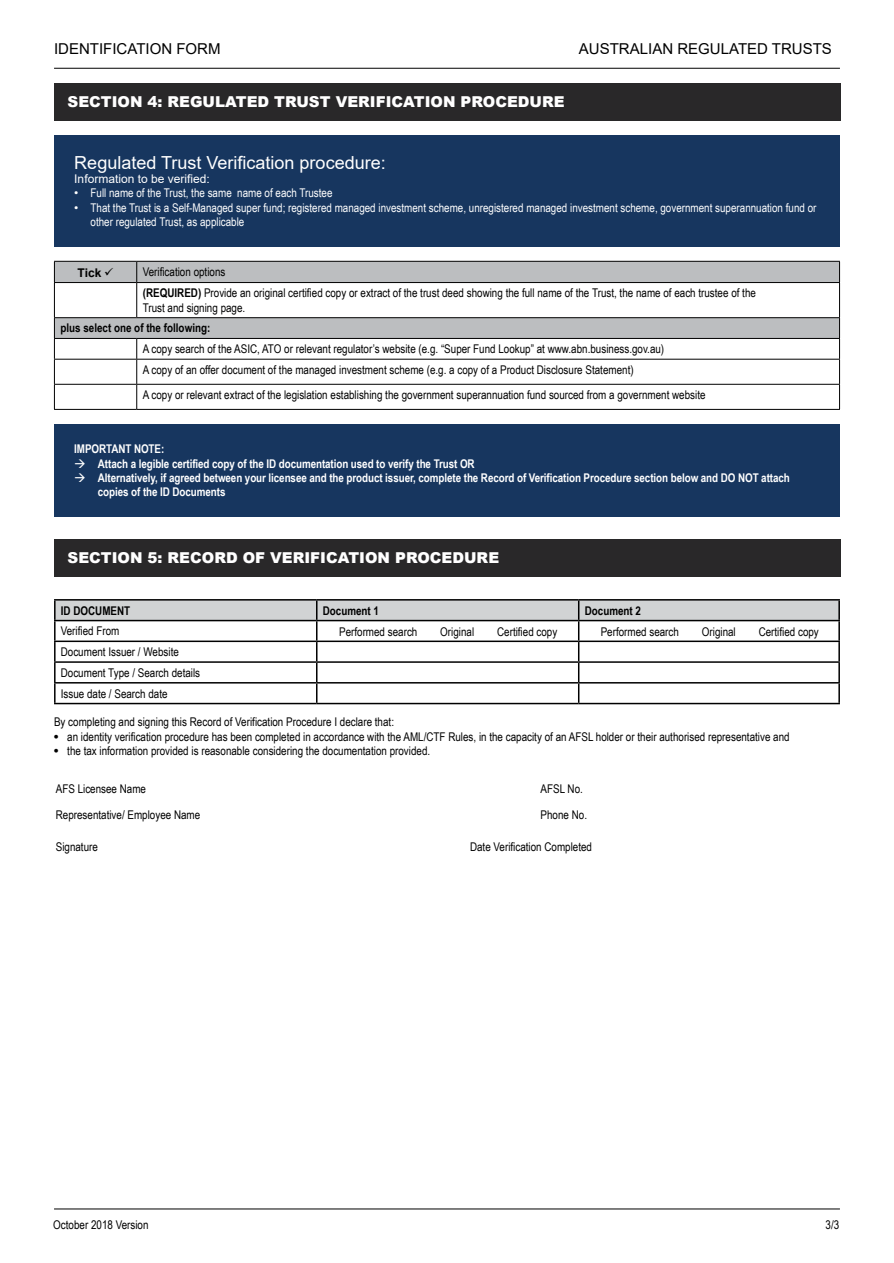
<style>
.page{position:relative;width:894px;height:1263px;background:#fff}
.page>*{position:absolute;margin:0;border:0;box-sizing:border-box;transform-origin:0 0}
.t1{font:18px "Arial";color:#fff}
.t2{font:900 15px "Arial";color:#fff}
.t3{font:15px "Arial";color:#000}
.t4{font:12px/20.7px "Arial Narrow";color:#000}
.t5{font:700 12px/14.4px "Arial Narrow";letter-spacing:-.005em;color:#fff}
.t6{font:12px/14.4px "Arial Narrow";color:#fff}
.t7{font:700 12px "Arial Narrow";color:#000}
.t8{font:12px "Arial";color:#fff}
.t9{font:700 12px "Arial";color:#000}
.s1{font-family:"Arial"}
.s2{font-weight:700}
.s3{font-family:"Helvetica"}
</style>
<div class="page">
<hr style="left:54px;top:1208px;width:785px;height:1px;background:#000">
<hr style="left:54px;top:68px;width:785px;height:1px;background:#000">
<div style="left:54px;top:83px;width:786px;height:38px;background:#292829"></div>
<div style="left:54px;top:539px;width:786px;height:38px;background:#292829"></div>
<div style="left:54px;top:135px;width:784px;height:111px;background:#17365f"></div>
<svg style="left:55px;top:262px;width:783px;height:76px;fill:#bcbec0"></svg>
<hr style="left:54px;top:261px;width:83px;height:1px;background:#000">
<svg style="left:54px;top:262px;width:1px;height:20px"></svg>
<hr style="left:137px;top:261px;width:702px;height:1px;background:#000">
<svg style="left:136px;top:262px;width:1px;height:20px"></svg>
<svg style="left:838px;top:262px;width:1px;height:20px"></svg>
<hr style="left:54px;top:282px;width:83px;height:1px;background:#000">
<hr style="left:54px;top:283px;width:1px;height:34px;background:#000">
<hr style="left:137px;top:282px;width:702px;height:1px;background:#000">
<hr style="left:136px;top:283px;width:1px;height:34px;background:#000">
<hr style="left:838px;top:283px;width:1px;height:34px;background:#000">
<hr style="left:54px;top:359px;width:83px;height:1px;background:#000">
<hr style="left:137px;top:359px;width:702px;height:1px;background:#000">
<hr style="left:54px;top:384px;width:83px;height:1px;background:#000">
<hr style="left:137px;top:384px;width:702px;height:1px;background:#000">
<svg style="left:136px;top:339px;width:1px;height:70px"></svg>
<hr style="left:54px;top:409px;width:83px;height:1px;background:#000">
<hr style="left:137px;top:409px;width:702px;height:1px;background:#000">
<hr style="left:54px;top:317px;width:83px;height:1px;background:#000">
<svg style="left:54px;top:318px;width:1px;height:91px"></svg>
<hr style="left:54px;top:338px;width:83px;height:1px;background:#000">
<hr style="left:137px;top:317px;width:702px;height:1px;background:#000">
<svg style="left:838px;top:318px;width:1px;height:91px"></svg>
<hr style="left:137px;top:338px;width:702px;height:1px;background:#000">
<div style="left:54px;top:424px;width:784px;height:92px;background:#17365f"></div>
<hr style="left:54px;top:703px;width:262px;height:1px;background:#000">
<hr style="left:316px;top:703px;width:262px;height:1px;background:#000">
<hr style="left:578px;top:703px;width:261px;height:1px;background:#000">
<hr style="left:54px;top:599px;width:262px;height:1px;background:#000">
<hr style="left:316px;top:599px;width:262px;height:1px;background:#000">
<hr style="left:578px;top:599px;width:261px;height:1px;background:#000">
<svg style="left:54px;top:600px;width:785px;height:103px"></svg>
<hr style="left:54px;top:620px;width:262px;height:1px;background:#000">
<hr style="left:316px;top:620px;width:262px;height:1px;background:#000">
<hr style="left:578px;top:620px;width:261px;height:1px;background:#000">
<p class="t3" style="left:54px;top:38px;width:168px">IDENTIFICATION FORM</p>
<p class="t3" style="left:578px;top:38px;width:254px">AUSTRALIAN REGULATED TRUSTS</p>
<p class="t2" style="left:68px;top:91px;width:498px">SECTION 4: REGULATED TRUST VERIFICATION PROCEDURE</p>
<h1 class="t1" style="left:74px;top:150px;width:313px">Regulated Trust Verification procedure:</h1>
<p class="t8" style="left:74px;top:171px;width:137px">Information to be verified:</p>
<p class="t6" style="left:74px;top:186px;width:260px"><span class="s1">•</span> Full name of the Trust, the same name of each Trustee</p>
<p class="t6" style="left:90px;top:200px;width:727px;text-indent:-16px"><span class="s1">•</span> That the Trust is a Self-Managed super fund; registered managed investment scheme, unregistered managed investment scheme, government superannuation fund or other regulated Trust, as applicable</p>
<p class="t9" style="left:78px;top:264px;width:37px">Tick ✓</p>
<p class="t4" style="left:143px;top:261px;width:614px;line-height:21.3px">Verification options<br><span class="s2">(REQUIRED)</span> Provide an original certified copy or extract of the trust deed showing the full name of the Trust, the name of each trustee of the</p>
<p class="t4" style="left:143px;top:297px;width:104px">Trust and signing page.</p>
<p class="t7" style="left:60px;top:319px;width:151px">plus select one of the following:</p>
<p class="t4" style="left:143px;top:338px;width:522px">A copy search of the ASIC, ATO or relevant regulator’s website (e.g. “Super Fund Lookup” at www.abn.business.gov.au)<br>A copy of an offer document of the managed investment scheme (e.g. a copy of a Product Disclosure Statement)</p>
<p class="t4" style="left:143px;top:384px;width:564px">A copy or relevant extract of the legislation establishing the government superannuation fund sourced from a government website</p>
<p class="t5" style="left:74px;top:441px;width:91px">IMPORTANT NOTE:</p>
<p class="t5" style="left:74px;top:455px;width:402px">→ Attach a legible certified copy of the ID documentation used to verify the Trust OR</p>
<p class="t5" style="left:98px;top:470px;width:693px;text-indent:-24px">→ Alternatively, if agreed between your licensee and the product issuer, complete the Record of Verification Procedure section below and DO NOT attach copies of the ID Documents</p>
<p class="t2" style="left:68px;top:547px;width:433px">SECTION 5: RECORD OF VERIFICATION PROCEDURE</p>
<p class="t7" style="left:61px;top:601px;width:71px">ID DOCUMENT</p>
<p class="t7" style="left:322px;top:601px;width:58px">Document 1</p>
<p class="t7" style="left:584px;top:601px;width:58px">Document 2</p>
<p class="t4" style="left:61px;top:620px;width:141px">Verified From<br>Document Issuer / Website<br>Document Type / Search details<br>Issue date / Search date</p>
<p class="t4" style="left:339px;top:621px;width:80px">Performed search</p>
<p class="t4" style="left:440px;top:621px;width:35px">Original</p>
<p class="t4" style="left:497px;top:621px;width:62px">Certified copy</p>
<p class="t4" style="left:600px;top:621px;width:80px">Performed search</p>
<p class="t4" style="left:701px;top:621px;width:35px">Original</p>
<p class="t4" style="left:758px;top:621px;width:62px">Certified copy</p>
<p class="t4" style="left:54px;top:711px;width:341px">By completing and signing this Record of Verification Procedure I declare that:</p>
<p class="t4" style="left:54px;top:725px;width:736px"><span class="s3">•</span> an identity verification procedure has been completed in accordance with the AML/CTF Rules, in the capacity of an AFSL holder or their authorised representative and</p>
<p class="t4" style="left:54px;top:740px;width:377px"><span class="s3">•</span> the tax information provided is reasonable considering the documentation provided.</p>
<p class="t4" style="left:56px;top:777px;width:92px">AFS Licensee Name</p>
<p class="t4" style="left:56px;top:804px;width:146px">Representative/ Employee Name</p>
<p class="t4" style="left:56px;top:835px;width:44px">Signature</p>
<p class="t4" style="left:540px;top:777px;width:44px">AFSL No.</p>
<p class="t4" style="left:540px;top:804px;width:48px">Phone No.</p>
<p class="t4" style="left:470px;top:835px;width:123px">Date Verification Completed</p>
<p class="t4" style="left:53px;top:1214px;width:97px">October 2018 Version</p>
<p class="t4" style="left:825px;top:1214px;width:15px">3/3</p>
</div>
